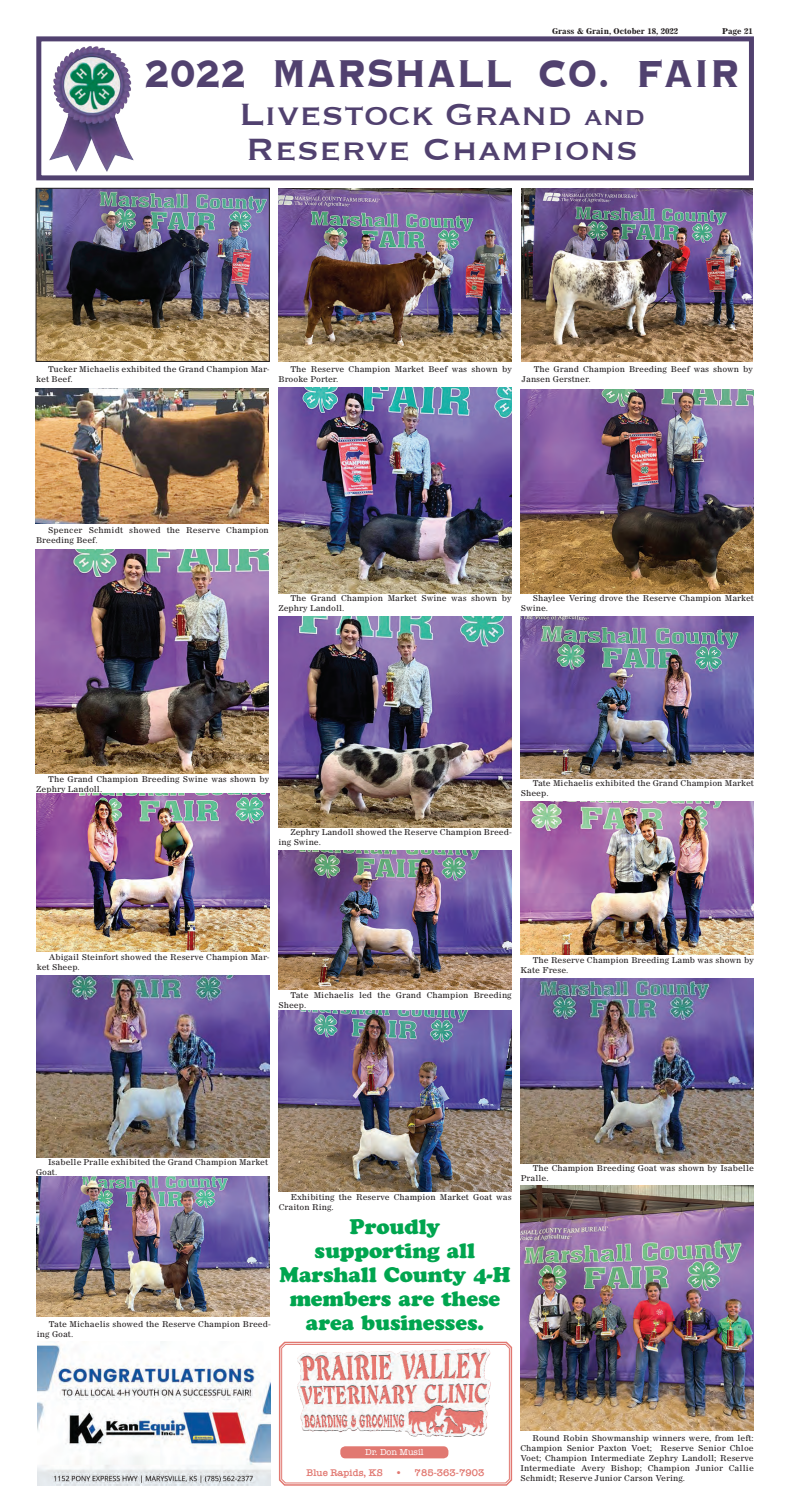
<style>
.page{position:relative;width:790px;height:1512px;background:#fff}
.page>*{position:absolute;margin:0;border:0;box-sizing:border-box;transform-origin:0 0}
.t1{font:700 50.4px "Copperplate";color:#51416f;scale:.83 1}
.t2{font:40px/35px "Copperplate";color:#51416f}
.body{font:21px/24px "Cooper Black Std";letter-spacing:-.005em;color:#00a54f;text-align:center}
.t3{font:600 10px "American Typewriter";color:#e17871}
.t4{font:9px "American Typewriter";color:#fff}
.body-2{font:8px/10px "Corona";letter-spacing:-.005em;color:#231f20}
.t5{font:700 8px "Corona";letter-spacing:-.005em;color:#231f20}
.s1{font-size:28px}
</style>
<div class="page">
<div style="left:36px;top:36px;width:717px;height:144px;border:5px solid #51416f"></div>
<img style="left:49px;top:46px;width:85px;height:126px">
<img style="left:38px;top:190px;width:229px;height:170px">
<div style="left:36px;top:188px;width:233px;height:174px;border:1px solid #231f20"></div>
<img style="left:278px;top:188px;width:233px;height:173px">
<img style="left:521px;top:188px;width:231px;height:174px">
<img style="left:36px;top:388px;width:233px;height:135px">
<img style="left:278px;top:387px;width:233px;height:206px">
<img style="left:520px;top:390px;width:233px;height:203px">
<img style="left:36px;top:550px;width:233px;height:224px">
<img style="left:278px;top:616px;width:233px;height:211px">
<img style="left:520px;top:616px;width:233px;height:162px">
<img style="left:36px;top:794px;width:233px;height:158px">
<img style="left:278px;top:850px;width:233px;height:139px">
<img style="left:520px;top:802px;width:233px;height:152px">
<img style="left:37px;top:976px;width:233px;height:181px">
<img style="left:279px;top:1010px;width:232px;height:182px">
<img style="left:520px;top:979px;width:233px;height:185px">
<img style="left:37px;top:1177px;width:233px;height:140px">
<img style="left:520px;top:1186px;width:233px;height:245px">
<img style="left:37px;top:1342px;width:233px;height:144px">
<svg style="left:279px;top:1342px;width:233px;height:144px"></svg>
<img style="left:297px;top:1347px;width:194px;height:93px">
<div style="left:340px;top:1446px;width:108px;height:12px;background:#e17871;border-radius:5px"></div>
<p class="t5" style="left:552px;top:26px;width:128px">Grass &amp; Grain, October 18, 2022</p>
<p class="t5" style="left:722px;top:26px;width:32px">Page 21</p>
<p class="t1" style="left:144px;top:40px;width:718px">2022 MARSHALL CO. FAIR</p>
<p class="t2" style="left:239px;top:94px;width:407px">Livestock Grand <span class="s1">and<br></span>Reserve Champions</p>
<p class="body-2" style="left:36px;top:364px;width:234px;text-indent:12px">Tucker Michaelis exhibited the Grand Champion Mar&shy;ket Beef.</p>
<p class="body-2" style="left:278px;top:364px;width:235px;text-indent:12px">The Reserve Champion Market Beef was shown by<br>Brooke Porter.</p>
<p class="body-2" style="left:521px;top:364px;width:232px;text-indent:12px">The Grand Champion Breeding Beef was shown by<br>Jansen Gerstner.</p>
<p class="body-2" style="left:36px;top:525px;width:234px;text-indent:12px">Spencer Schmidt showed the Reserve Champion<br>Breeding Beef.</p>
<p class="body-2" style="left:278px;top:593px;width:234px;text-indent:12px">The Grand Champion Market Swine was shown by<br>Zephry Landoll.</p>
<p class="body-2" style="left:520px;top:593px;width:235px;text-indent:12px">Shaylee Vering drove the Reserve Champion Market<br>Swine.</p>
<p class="body-2" style="left:36px;top:774px;width:234px;text-indent:12px">The Grand Champion Breeding Swine was shown by<br>Zephry Landoll.</p>
<p class="body-2" style="left:520px;top:778px;width:235px;text-indent:12px">Tate Michaelis exhibited the Grand Champion Market<br>Sheep.</p>
<p class="body-2" style="left:278px;top:826px;width:235px;text-indent:12px">Zephry Landoll showed the Reserve Champion Breed&shy;ing Swine.</p>
<p class="body-2" style="left:37px;top:952px;width:234px;text-indent:12px">Abigail Steinfort showed the Reserve Champion Mar&shy;ket Sheep.</p>
<p class="body-2" style="left:278px;top:989px;width:235px;text-indent:12px">Tate Michaelis led the Grand Champion Breeding<br>Sheep.</p>
<p class="body-2" style="left:520px;top:955px;width:234px;text-indent:12px">The Reserve Champion Breeding Lamb was shown by<br>Kate Frese.</p>
<p class="body-2" style="left:36px;top:1157px;width:233px;text-indent:12px">Isabelle Pralle exhibited the Grand Champion Market<br>Goat.</p>
<p class="body-2" style="left:37px;top:1319px;width:235px;text-indent:12px">Tate Michaelis showed the Reserve Champion Breed&shy;ing Goat.</p>
<p class="body-2" style="left:279px;top:1192px;width:234px;text-indent:12px">Exhibiting the Reserve Champion Market Goat was<br>Craiton Ring.</p>
<p class="body" style="left:349px;top:1215px;width:92px">Proudly</p>
<p class="body" style="left:314px;top:1239px;width:162px">supporting all</p>
<p class="body" style="left:279px;top:1263px;width:232px">Marshall County 4-H members are these area businesses.</p>
<p class="body-2" style="left:520px;top:1163px;width:234px;text-indent:12px">The Champion Breeding Goat was shown by Isabelle<br>Pralle.</p>
<p class="t4" style="left:365px;top:1445px;width:60px">Dr. Don Musil</p>
<p class="t3" style="left:306px;top:1465px;width:78px">Blue Rapids, KS</p>
<p class="t3" style="left:395px;top:1465px;width:91px">• 785-363-7903</p>
<p class="body-2" style="left:520px;top:1433px;width:235px;text-align:justify;text-indent:12px">Round Robin Showmanship winners were, from left:<br>Champion Senior Paxton Voet; Reserve Senior Chloe Voet; Champion Intermediate Zephry Landoll; Reserve Intermediate Avery Bishop; Champion Junior Callie Schmidt; Reserve Junior Carson Vering.</p>
</div>
